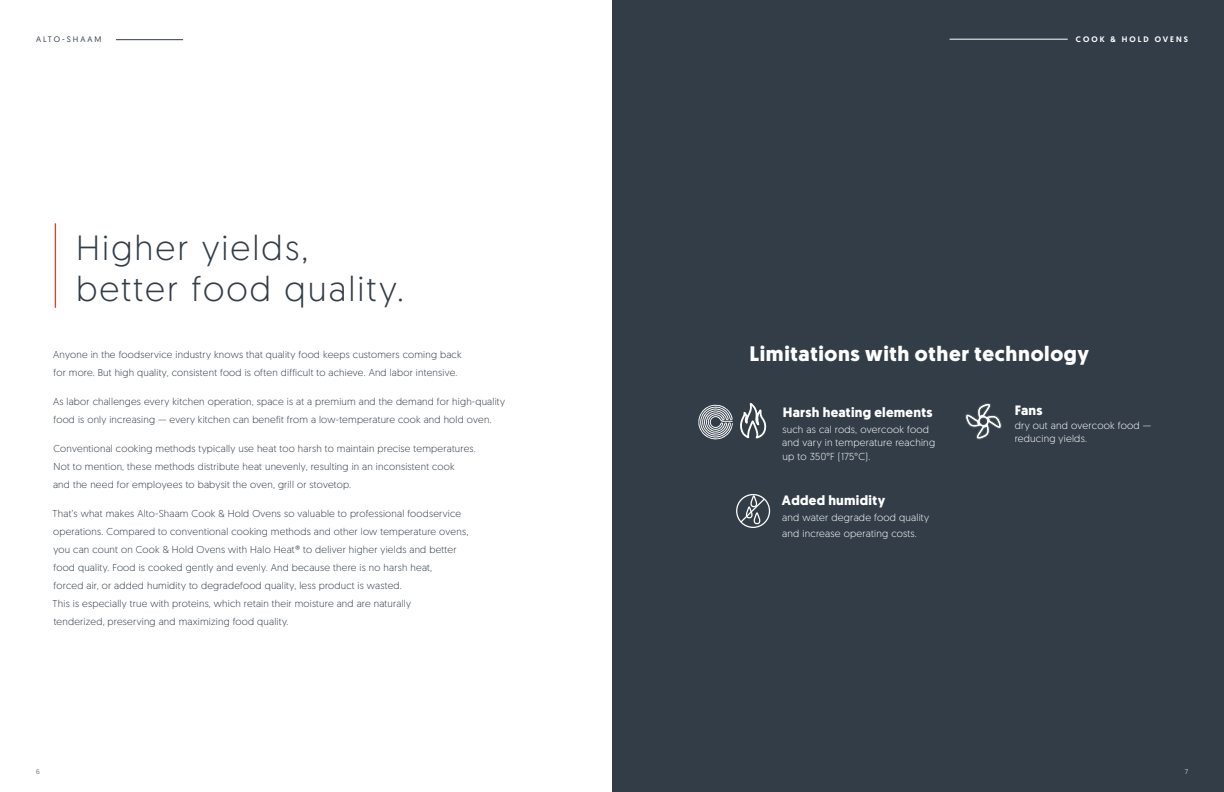
<style>
.page{position:relative;width:1224px;height:792px;background:#fff}
.page>*{position:absolute;margin:0;border:0;box-sizing:border-box;transform-origin:0 0}
.t1{font:300 35px/41px "Geomanist";letter-spacing:.06em;color:#323d47}
.t2{font:700 21px "Geomanist";letter-spacing:.03em;color:#fff}
.t3{font:700 13.5px "Geomanist";letter-spacing:.02em;color:#fff}
.t4{font:300 10.2px/13.8px "Geomanist";letter-spacing:.02em;color:#fff}
.t5{font:300 10px/18px "Geomanist";letter-spacing:.02em;color:#323d47}
.t6{font:500 8px "Geomanist";letter-spacing:.25em;color:#fff}
.t7{font:8px "Geomanist";letter-spacing:.25em;color:#323d47}
.t8{font:300 7px "Geomanist";color:#323d47}
.t9{font:300 7px "Geomanist";color:#fff}
</style>
<div class="page">
<div style="left:612px;top:0;width:612px;height:792px;background:#323d47"></div>
<hr style="left:116px;top:39px;width:67px;height:1px;background:#323d47">
<hr style="left:950px;top:39px;width:118px;height:1px;background:#fff">
<hr style="left:55px;top:223px;width:1px;height:85px;background:#d64227">
<svg style="left:965px;top:403px;width:37px;height:37px"></svg>
<svg style="left:698px;top:402px;width:69px;height:38px"></svg>
<div style="left:736px;top:494px;width:34px;height:34px;border:1px solid #fff;border-radius:50%"></div>
<svg style="left:739px;top:495px;width:27px;height:30px"></svg>
<p class="t7" style="left:36px;top:34px;width:67px">ALTO-SHAAM</p>
<p class="t6" style="left:1076px;top:34px;width:114px">COOK &amp; HOLD OVENS</p>
<h1 class="t1" style="left:76px;top:226px;width:329px">Higher yields, better food quality.</h1>
<p class="t5" style="left:53px;top:345px;width:410px">Anyone in the foodservice industry knows that quality food keeps customers coming back for more. But high quality, consistent food is often difficult to achieve. And labor intensive.</p>
<p class="t5" style="left:53px;top:392px;width:454px">As labor challenges every kitchen operation, space is at a premium and the demand for high-quality food is only increasing — every kitchen can benefit from a low-temperature cook and hold oven.</p>
<p class="t5" style="left:53px;top:439px;width:424px">Conventional cooking methods typically use heat too harsh to maintain precise temperatures.<br>Not to mention, these methods distribute heat unevenly, resulting in an inconsistent cook<br>and the need for employees to babysit the oven, grill or stovetop.</p>
<p class="t5" style="left:53px;top:504px;width:417px">That’s what makes Alto-Shaam Cook &amp; Hold Ovens so valuable to professional foodservice operations. Compared to conventional cooking methods and other low temperature ovens, you can count on Cook &amp; Hold Ovens with Halo Heat® to deliver higher yields and better food quality. Food is cooked gently and evenly. And because there is no harsh heat,<br>forced air, or added humidity to degradefood quality, less product is wasted.<br>This is especially true with proteins, which retain their moisture and are naturally<br>tenderized, preserving and maximizing food quality.</p>
<h2 class="t2" style="left:750px;top:339px;width:341px">Limitations with other technology</h2>
<h3 class="t3" style="left:783px;top:403px;width:151px">Harsh heating elements</h3>
<p class="t4" style="left:782px;top:422px;width:154px">such as cal rods, overcook food and vary in temperature reaching up to 350°F (175°C).</p>
<h3 class="t3" style="left:782px;top:491px;width:105px">Added humidity</h3>
<p class="t4" style="left:782px;top:509px;width:148px;line-height:15.8px">and water degrade food quality and increase operating costs.</p>
<h3 class="t3" style="left:1015px;top:402px;width:29px">Fans</h3>
<p class="t4" style="left:1015px;top:418px;width:138px;line-height:13.5px">dry out and overcook food — reducing yields.</p>
<p class="t8" style="left:36px;top:767px;width:5px">6</p>
<p class="t9" style="left:1185px;top:767px;width:5px">7</p>
</div>
